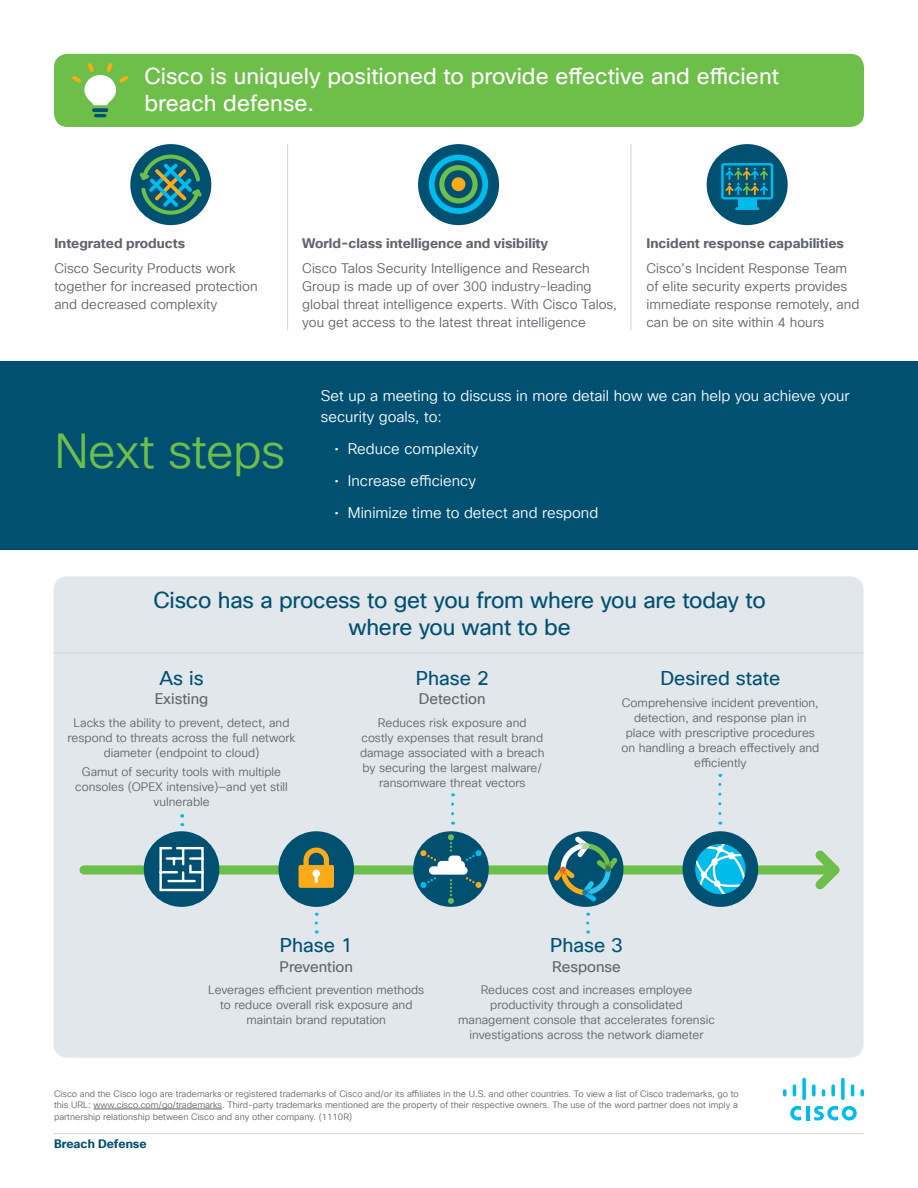
<style>
.page{position:relative;width:918px;height:1188px;background:#fff}
.page>*{position:absolute;margin:0;border:0;box-sizing:border-box;transform-origin:0 0}
.t1{font:48px "Cisco Sans TT Light";letter-spacing:-.01em;color:#6ebe4a}
.t2{font:22.5px/27px "Cisco Sans TT";color:#fff}
.t3{font:22.5px/27px "Cisco Sans TT";letter-spacing:-.01em;color:#005072;text-align:center}
.t4{font:19.5px "Cisco Sans TT";color:#005072}
.t5{font:15px/21px "Cisco Sans TT Light";color:#fff}
.t6{font:15px "Cisco Sans TT";color:#636466}
.t7{font:13.5px/18px "Cisco Sans TT Light";color:#636466}
.t8{font:700 13.5px "Cisco Sans TT";color:#636466}
.t9{font:12px/15px "Cisco Sans TT Light";color:#636466;text-align:center}
.t10{font:700 12px "Cisco Sans TT";color:#005072}
.t11{font:9px/12px "Cisco Sans TT Light";color:#636466;text-align:justify}
</style>
<div class="page">
<hr style="left:54px;top:1133px;width:810px;height:1px;background:#d1d3d4">
<div style="left:54px;top:576px;width:810px;height:482px;background:#e1e7ea;border-radius:14px"></div>
<svg style="left:815px;top:851px;width:24px;height:38px"></svg>
<div style="left:80px;top:865px;width:759px;height:10px;background:#6ebe4a;border-radius:5px"></div>
<hr style="left:806px;top:1106px;width:3px;height:14px;background:#00bceb">
<svg style="left:790px;top:1106px;width:11px;height:14px"></svg>
<svg style="left:814px;top:1106px;width:43px;height:14px"></svg>
<svg style="left:783px;top:1089px;width:4px;height:8px"></svg>
<svg style="left:793px;top:1084px;width:3px;height:13px"></svg>
<svg style="left:802px;top:1078px;width:4px;height:22px"></svg>
<svg style="left:812px;top:1084px;width:4px;height:13px"></svg>
<svg style="left:822px;top:1089px;width:3px;height:8px"></svg>
<svg style="left:831px;top:1084px;width:4px;height:13px"></svg>
<svg style="left:841px;top:1078px;width:4px;height:22px"></svg>
<svg style="left:851px;top:1084px;width:3px;height:13px"></svg>
<svg style="left:860px;top:1089px;width:4px;height:8px"></svg>
<div style="left:54px;top:54px;width:810px;height:73px;background:#6ebe4a;border-radius:14px"></div>
<svg style="left:72px;top:63px;width:56px;height:42px"></svg>
<svg style="left:92px;top:108px;width:16px;height:4px"></svg>
<svg style="left:94px;top:114px;width:12px;height:3px"></svg>
<hr style="left:93px;top:1109px;width:129px;height:1px;background:#636466">
<hr style="left:54px;top:653px;width:810px;height:1px;background:#d1d3d4">
<div style="left:0;top:361px;width:918px;height:189px;background:#005072"></div>
<svg style="left:586px;top:913px;width:3px;height:10px"></svg>
<svg style="left:315px;top:913px;width:3px;height:10px"></svg>
<svg style="left:718px;top:774px;width:3px;height:40px"></svg>
<svg style="left:451px;top:793px;width:3px;height:21px"></svg>
<svg style="left:180px;top:814px;width:3px;height:12px"></svg>
<hr style="left:631px;top:144px;width:1px;height:186px;background:#d1d3d4">
<hr style="left:287px;top:144px;width:1px;height:186px;background:#d1d3d4">
<div style="left:130px;top:144px;width:81px;height:81px;background:#005072;border-radius:50%"></div>
<svg style="left:139px;top:154px;width:63px;height:61px"></svg>
<div style="left:418px;top:144px;width:81px;height:81px;background:#005072;border-radius:50%"></div>
<svg style="left:429px;top:155px;width:59px;height:59px"></svg>
<div style="left:707px;top:144px;width:81px;height:81px;background:#005072;border-radius:50%"></div>
<hr style="left:735px;top:207px;width:24px;height:3px;background:#00bceb">
<div style="left:738px;top:199px;width:19px;height:9px;background:#00bceb"></div>
<svg style="left:721px;top:163px;width:52px;height:37px"></svg>
<div style="left:144px;top:831px;width:75px;height:76px;background:#005072;border-radius:50%"></div>
<svg style="left:159px;top:846px;width:45px;height:46px"></svg>
<div style="left:413px;top:831px;width:76px;height:76px;background:#005072;border-radius:50%"></div>
<div style="left:429px;top:866px;width:39px;height:9px;background:#fff;border-radius:4px"></div>
<div style="left:438px;top:861px;width:27px;height:8px;background:#fff;border-radius:4px"></div>
<div style="left:448px;top:856px;width:13px;height:8px;background:#fff;border-radius:4px"></div>
<svg style="left:448px;top:834px;width:6px;height:18px"></svg>
<svg style="left:448px;top:879px;width:6px;height:25px"></svg>
<svg style="left:420px;top:850px;width:16px;height:11px"></svg>
<svg style="left:466px;top:877px;width:16px;height:11px"></svg>
<svg style="left:420px;top:877px;width:16px;height:11px"></svg>
<svg style="left:466px;top:850px;width:16px;height:11px"></svg>
<div style="left:683px;top:831px;width:75px;height:76px;background:#005072;border-radius:50%"></div>
<svg style="left:696px;top:844px;width:49px;height:50px"></svg>
<div style="left:548px;top:831px;width:75px;height:76px;background:#005072;border-radius:50%"></div>
<svg style="left:554px;top:837px;width:63px;height:64px"></svg>
<div style="left:278px;top:831px;width:76px;height:76px;background:#005072;border-radius:50%"></div>
<div style="left:299px;top:865px;width:35px;height:23px;background:#fbab18;border-radius:2px"></div>
<svg style="left:303px;top:848px;width:26px;height:17px"></svg>
<div style="left:313px;top:870px;width:7px;height:7px;background:#fff;border-radius:50%"></div>
<svg style="left:315px;top:877px;width:3px;height:6px"></svg>
<h2 class="t2" style="left:144px;top:64px;width:636px">Cisco is uniquely positioned to provide effective and efficient breach defense.</h2>
<p class="t8" style="left:54px;top:234px;width:132px">Integrated products</p>
<p class="t7" style="left:54px;top:260px;width:205px">Cisco Security Products work together for increased protection and decreased complexity</p>
<p class="t8" style="left:302px;top:234px;width:247px">World-class intelligence and visibility</p>
<p class="t7" style="left:302px;top:260px;width:316px">Cisco Talos Security Intelligence and Research Group is made up of over 300 industry-leading global threat intelligence experts. With Cisco Talos, you get access to the latest threat intelligence</p>
<p class="t8" style="left:647px;top:234px;width:199px">Incident response capabilities</p>
<p class="t7" style="left:647px;top:260px;width:214px">Cisco’s Incident Response Team of elite security experts provides immediate response remotely, and can be on site within 4 hours</p>
<h1 class="t1" style="left:54px;top:420px;width:233px">Next steps</h1>
<p class="t5" style="left:321px;top:386px;width:530px">Set up a meeting to discuss in more detail how we can help you achieve your security goals, to:</p>
<p class="t5" style="left:334px;top:439px;width:146px">• Reduce complexity</p>
<p class="t5" style="left:334px;top:470px;width:143px">• Increase efficiency</p>
<p class="t5" style="left:334px;top:502px;width:265px">• Minimize time to detect and respond</p>
<h2 class="t3" style="left:153px;top:588px;width:614px">Cisco has a process to get you from where you are today to where you want to be</h2>
<h3 class="t4" style="left:159px;top:665px;width:46px">As is</h3>
<p class="t6" style="left:155px;top:689px;width:55px">Existing</p>
<p class="t9" style="left:68px;top:715px;width:230px">Lacks the ability to prevent, detect, and respond to threats across the full network diameter (endpoint to cloud)</p>
<p class="t9" style="left:75px;top:765px;width:214px">Gamut of security tools with multiple consoles (OPEX intensive)—and yet still vulnerable</p>
<h3 class="t4" style="left:416px;top:665px;width:74px">Phase 2</h3>
<p class="t6" style="left:419px;top:689px;width:68px">Detection</p>
<p class="t9" style="left:360px;top:715px;width:186px">Reduces risk exposure and<br>costly expenses that result brand damage associated with a breach by securing the largest malware/ ransomware threat vectors</p>
<h3 class="t4" style="left:660px;top:665px;width:121px">Desired state</h3>
<p class="t9" style="left:621px;top:696px;width:199px">Comprehensive incident prevention, detection, and response plan in place with prescriptive procedures on handling a breach effectively and efficiently</p>
<h3 class="t4" style="left:280px;top:933px;width:74px">Phase 1</h3>
<p class="t6" style="left:280px;top:957px;width:75px">Prevention</p>
<p class="t9" style="left:208px;top:983px;width:218px">Leverages efficient prevention methods to reduce overall risk exposure and maintain brand reputation</p>
<h3 class="t4" style="left:550px;top:933px;width:74px">Phase 3</h3>
<p class="t6" style="left:552px;top:957px;width:70px">Response</p>
<p class="t9" style="left:458px;top:983px;width:258px">Reduces cost and increases employee productivity through a consolidated management console that accelerates forensic investigations across the network diameter</p>
<p class="t11" style="left:54px;top:1088px;width:686px">Cisco and the Cisco logo are trademarks or registered trademarks of Cisco and/or its affiliates in the U.S. and other countries. To view a list of Cisco trademarks, go to this URL: www.cisco.com/go/trademarks. Third-party trademarks mentioned are the property of their respective owners. The use of the word partner does not imply a partnership relationship between Cisco and any other company. (1110R)</p>
<p class="t10" style="left:54px;top:1136px;width:94px">Breach Defense</p>
</div>
